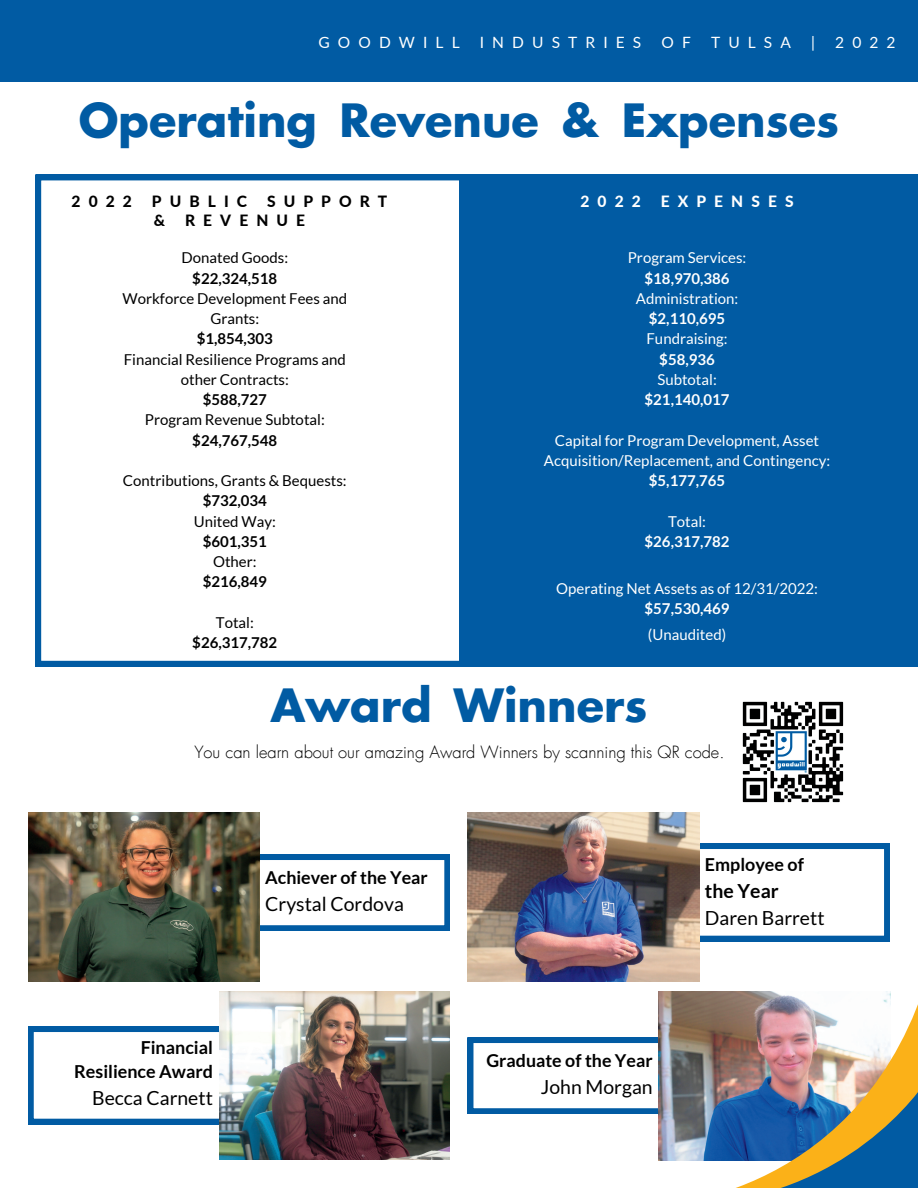
<style>
.page{position:relative;width:918px;height:1188px;background:#fff}
.page>*{position:absolute;margin:0;border:0;box-sizing:border-box;transform-origin:0 0}
.t1{font:700 44.85px "AG Futura";color:#015ba3}
.t2{font:19.35px "Lato";color:#000}
.t3{font:700 19.35px "Lato";color:#000}
.t4{font:700 17.85px/24.8px "Lato";color:#000;text-align:right}
.t5{font:300 16.5px "Futura Com";color:#000}
.t6{font:15.6px "Lato";letter-spacing:.52em;color:#fff}
.t7{font:800 15.6px "Lato";letter-spacing:.52em;color:#000}
.t8{font:800 15.6px "Lato";letter-spacing:.52em;color:#fff}
.t9{font:15px/20.2px "Lato";color:#fff;text-align:center}
.t10{font:15px/20.2px "Lato";color:#000;text-align:center}
.t11{font:700 15px "Lato";color:#000}
.t12{font:700 15px "Lato";color:#fff}
</style>
<div class="page">
<div style="left:0;top:0;width:918px;height:82px;background:#015ba3"></div>
<svg style="left:36px;top:175px;width:423px;height:491px"></svg>
<div style="left:459px;top:175px;width:459px;height:491px;background:#015ba3"></div>
<svg style="left:260px;top:854px;width:190px;height:77px"></svg>
<svg style="left:28px;top:1026px;width:191px;height:98px"></svg>
<svg style="left:700px;top:843px;width:190px;height:98px"></svg>
<img style="left:468px;top:813px;width:232px;height:168px">
<img style="left:219px;top:991px;width:231px;height:169px">
<img style="left:28px;top:813px;width:232px;height:168px">
<img style="left:742px;top:701px;width:102px;height:102px">
<svg style="left:661px;top:968px;width:257px;height:69px"></svg>
<img style="left:468px;top:1037px;width:450px;height:151px">
<p class="t6" style="left:318px;top:32px;width:143px">GOODWILL</p>
<p class="t6" style="left:480px;top:32px;width:163px">INDUSTRIES</p>
<p class="t6" style="left:662px;top:32px;width:31px">O F</p>
<p class="t6" style="left:711px;top:32px;width:81px">TULSA</p>
<p class="t6" style="left:811px;top:32px;width:5px">|</p>
<p class="t6" style="left:835px;top:32px;width:62px">2022</p>
<h1 class="t1" style="left:79px;top:99px;width:762px">Operating Revenue &amp; Expenses</h1>
<p class="t7" style="left:72px;top:192px;width:62px">2022</p>
<p class="t7" style="left:152px;top:192px;width:97px">PUBLIC</p>
<p class="t7" style="left:267px;top:192px;width:122px">SUPPORT</p>
<p class="t7" style="left:154px;top:211px;width:13px">&amp;</p>
<p class="t7" style="left:185px;top:211px;width:122px">REVENUE</p>
<p class="t10" style="left:182px;top:248px;width:108px">Donated Goods:</p>
<p class="t11" style="left:192px;top:269px;width:87px">$22,324,518</p>
<p class="t10" style="left:122px;top:288px;width:226px">Workforce Development Fees and<br>Grants:</p>
<p class="t11" style="left:197px;top:330px;width:78px">$1,854,303</p>
<p class="t10" style="left:124px;top:349px;width:224px">Financial Resilience Programs and other Contracts:</p>
<p class="t11" style="left:203px;top:390px;width:66px">$588,727</p>
<p class="t10" style="left:145px;top:410px;width:181px">Program Revenue Subtotal:</p>
<p class="t11" style="left:192px;top:431px;width:87px">$24,767,548</p>
<p class="t10" style="left:123px;top:470px;width:225px">Contributions, Grants &amp; Bequests:</p>
<p class="t11" style="left:203px;top:492px;width:66px">$732,034</p>
<p class="t10" style="left:194px;top:511px;width:84px">United Way:</p>
<p class="t11" style="left:203px;top:532px;width:66px">$601,351</p>
<p class="t10" style="left:213px;top:551px;width:45px">Other:</p>
<p class="t11" style="left:203px;top:573px;width:66px">$216,849</p>
<p class="t10" style="left:216px;top:612px;width:39px">Total:</p>
<p class="t11" style="left:192px;top:633px;width:87px">$26,317,782</p>
<p class="t8" style="left:580px;top:192px;width:62px">2022</p>
<p class="t8" style="left:661px;top:192px;width:134px">EXPENSES</p>
<p class="t9" style="left:628px;top:248px;width:120px">Program Services:</p>
<p class="t12" style="left:645px;top:269px;width:87px">$18,970,386</p>
<p class="t9" style="left:636px;top:288px;width:104px">Administration:</p>
<p class="t12" style="left:649px;top:309px;width:78px">$2,110,695</p>
<p class="t9" style="left:647px;top:329px;width:83px">Fundraising:</p>
<p class="t12" style="left:659px;top:350px;width:57px">$58,936</p>
<p class="t9" style="left:657px;top:369px;width:61px">Subtotal:</p>
<p class="t12" style="left:645px;top:390px;width:87px">$21,140,017</p>
<p class="t9" style="left:544px;top:430px;width:288px">Capital for Program Development, Asset<br>Acquisition/Replacement, and Contingency:</p>
<p class="t12" style="left:649px;top:471px;width:78px">$5,177,765</p>
<p class="t9" style="left:668px;top:511px;width:39px">Total:</p>
<p class="t12" style="left:645px;top:532px;width:87px">$26,317,782</p>
<p class="t9" style="left:556px;top:578px;width:263px">Operating Net Assets as of 12/31/2022:</p>
<p class="t12" style="left:645px;top:599px;width:87px">$57,530,469</p>
<p class="t9" style="left:648px;top:624px;width:80px">(Unaudited)</p>
<h1 class="t1" style="left:271px;top:684px;width:378px">Award Winners</h1>
<p class="t5" style="left:194px;top:744px;width:532px">You can learn about our amazing Award Winners by scanning this QR code.</p>
<p class="t4" style="left:74px;top:1034px;width:140px">Financial<br>Resilience Award</p>
<p class="t2" style="left:92px;top:1086px;width:122px">Becca Carnett</p>
<p class="t4" style="left:265px;top:865px;width:164px">Achiever of the Year</p>
<p class="t2" style="left:265px;top:892px;width:140px">Crystal Cordova</p>
<p class="t4" style="left:486px;top:1048px;width:168px">Graduate of the Year</p>
<p class="t2" style="left:541px;top:1075px;width:113px">John Morgan</p>
<p class="t4" style="left:705px;top:851px;width:101px">Employee of</p>
<p class="t3" style="left:705px;top:878px;width:75px">the Year</p>
<p class="t2" style="left:705px;top:905px;width:121px">Daren Barrett</p>
</div>
